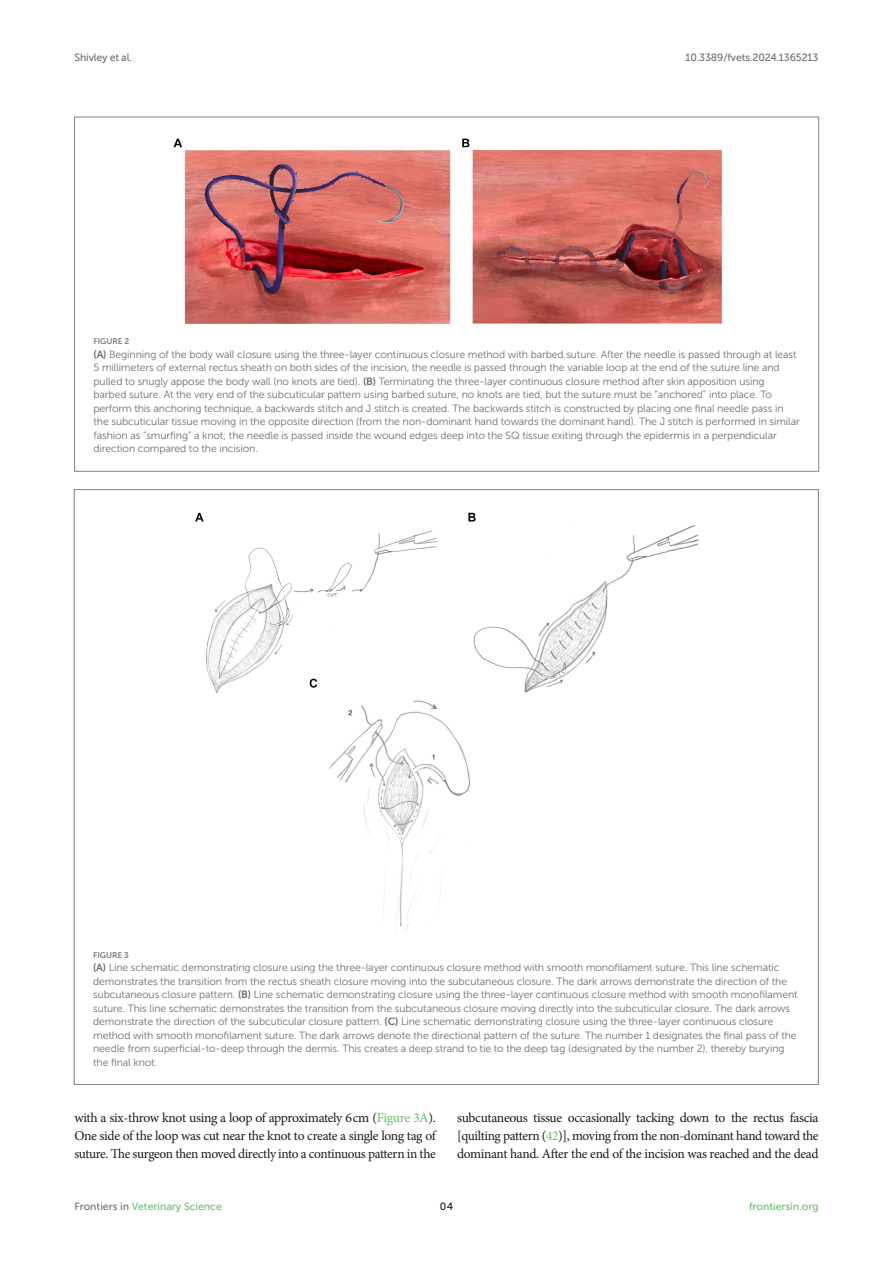
<style>
.page{position:relative;width:893px;height:1263px;background:#fff}
.page>*{position:absolute;margin:0;border:0;box-sizing:border-box;transform-origin:0 0}
.TEXT_FLUSH{font:13.5px/18px "Minion Pro";letter-spacing:-.03em;color:#1b1c1b;text-align:justify}
.FIG_LEG{font:10.5px/13.5px "Museo Sans 300";letter-spacing:-.01em;color:#706f70}
.t1{font:10.5px "Museo Sans 500";color:#65c161}
.t2{font:10.5px "Museo Sans 500";letter-spacing:-.015em;color:#706f70}
.t3{font:10.5px "Museo Sans 500";color:#1b1c1b}
.FIG_HD{font:8.25px "Museo Sans 700";letter-spacing:-.01em;color:#7e7f7f}
.s1{font-family:"Museo Sans 700"}
.s2{color:#65c161}
.s3{color:#706f70}
</style>
<div class="page">
<img style="left:173px;top:138px;width:549px;height:186px">
<img style="left:195px;top:512px;width:504px;height:417px">
<p class="t2" style="left:74px;top:51px;width:59px">Shivley et al.</p>
<p class="t2" style="left:685px;top:51px;width:134px">10.3389/fvets.2024.1365213</p>
<p class="FIG_HD" style="left:94px;top:337px;width:37px">FIGURE 2</p>
<p class="FIG_LEG" style="left:94px;top:348px;width:708px"><span class="s1">(A)</span> Beginning of the body wall closure using the three-layer continuous closure method with barbed suture. After the needle is passed through at least 5 millimeters of external rectus sheath on both sides of the incision, the needle is passed through the variable loop at the end of the suture line and pulled to snugly appose the body wall (no knots are tied). <span class="s1">(B)</span> Terminating the three-layer continuous closure method after skin apposition using barbed suture. At the very end of the subcuticular pattern using barbed suture, no knots are tied, but the suture must be “anchored” into place. To perform this anchoring technique, a backwards stitch and J stitch is created. The backwards stitch is constructed by placing one final needle pass in the subcuticular tissue moving in the opposite direction (from the non-dominant hand towards the dominant hand). The J stitch is performed in similar fashion as “smurfing” a knot; the needle is passed inside the wound edges deep into the SQ tissue exiting through the epidermis in a perpendicular direction compared to the incision.</p>
<p class="FIG_HD" style="left:93px;top:950px;width:37px">FIGURE 3</p>
<p class="FIG_LEG" style="left:93px;top:961px;width:706px"><span class="s1">(A)</span> Line schematic demonstrating closure using the three-layer continuous closure method with smooth monofilament suture. This line schematic demonstrates the transition from the rectus sheath closure moving into the subcutaneous closure. The dark arrows demonstrate the direction of the subcutaneous closure pattern. <span class="s1">(B)</span> Line schematic demonstrating closure using the three-layer continuous closure method with smooth monofilament suture. This line schematic demonstrates the transition from the subcutaneous closure moving directly into the subcuticular closure. The dark arrows demonstrate the direction of the subcuticular closure pattern. <span class="s1">(C)</span> Line schematic demonstrating closure using the three-layer continuous closure method with smooth monofilament suture. The dark arrows denote the directional pattern of the suture. The number 1 designates the final pass of the needle from superficial-to-deep through the dermis. This creates a deep strand to tie to the deep tag (designated by the number 2), thereby burying the final knot.</p>
<p class="TEXT_FLUSH" style="left:74px;top:1109px;width:363px">with a six-throw knot using a loop of approximately 6cm (<span class="s2">Figure 3A</span>).<br>One side of the loop was cut near the knot to create a single long tag of suture. The surgeon then moved directly into a continuous pattern in the</p>
<p class="TEXT_FLUSH" style="left:457px;top:1109px;width:363px">subcutaneous tissue occasionally tacking down to the rectus fascia [quilting pattern (<span class="s2">42</span>)], moving from the non-dominant hand toward the dominant hand. After the end of the incision was reached and the dead</p>
<p class="t1" style="left:74px;top:1200px;width:149px"><span class="s3">Frontiers in</span> Veterinary Science</p>
<p class="t3" style="left:440px;top:1200px;width:15px">04</p>
<p class="t1" style="left:749px;top:1200px;width:71px">frontiersin.org</p>
</div>
